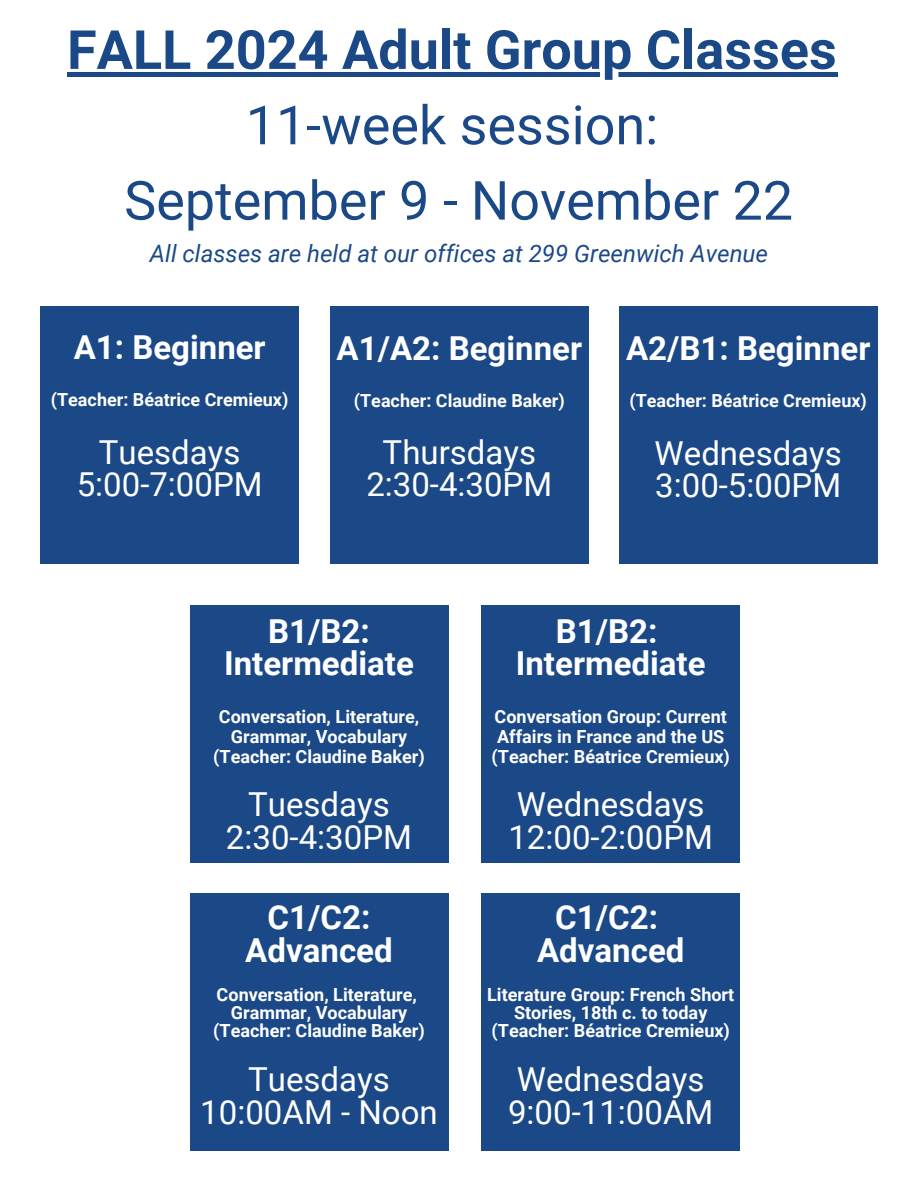
<style>
.page{position:relative;width:918px;height:1188px;background:#fff}
.page>*{position:absolute;margin:0;border:0;box-sizing:border-box;transform-origin:0 0}
.t1{font:54px/75.3px "Roboto";color:#1b4987;text-align:center}
.t2{font:33px/32.7px "Roboto";color:#fff;text-align:center}
.t3{font:700 33px/32.7px "Roboto";color:#fff;text-align:center}
.t4{font:italic 24px "Roboto";color:#1b4987}
.t5{font:700 18px/20.2px "Roboto";color:#fff;text-align:center}
.s1{font-weight:700}
</style>
<div class="page">
<div style="left:41px;top:306px;width:257px;height:257px;background:#1b4987"></div>
<div style="left:67px;top:72px;width:770px;height:5px;background:#1b4987"></div>
<div style="left:330px;top:306px;width:258px;height:257px;background:#1b4987"></div>
<div style="left:620px;top:306px;width:257px;height:257px;background:#1b4987"></div>
<div style="left:190px;top:606px;width:258px;height:257px;background:#1b4987"></div>
<div style="left:482px;top:606px;width:258px;height:257px;background:#1b4987"></div>
<div style="left:190px;top:893px;width:258px;height:257px;background:#1b4987"></div>
<div style="left:482px;top:893px;width:258px;height:257px;background:#1b4987"></div>
<h3 class="t1" style="left:67px;top:13px;width:771px"><span class="s1">FALL 2024 Adult Group Classes<br></span>11-week session:<br>September 9 - November 22</h3>
<h3 class="t4" style="left:150px;top:240px;width:620px">All classes are held at our offices at 299 Greenwich Avenue</h3>
<h1 class="t3" style="left:74px;top:331px;width:193px">A1: Beginner</h1>
<p class="t5" style="left:51px;top:390px;width:239px">(Teacher: Béatrice Cremieux)</p>
<h2 class="t2" style="left:77px;top:436px;width:187px">Tuesdays<br>5:00-7:00PM</h2>
<h1 class="t3" style="left:337px;top:333px;width:247px">A1/A2: Beginner</h1>
<p class="t5" style="left:354px;top:391px;width:212px">(Teacher: Claudine Baker)</p>
<h2 class="t2" style="left:366px;top:436px;width:187px">Thursdays<br>2:30-4:30PM</h2>
<h1 class="t3" style="left:626px;top:333px;width:246px">A2/B1: Beginner</h1>
<p class="t5" style="left:629px;top:391px;width:239px">(Teacher: Béatrice Cremieux)</p>
<h2 class="t2" style="left:655px;top:437px;width:189px;text-align:left">Wednesdays<br>3:00-5:00PM</h2>
<h1 class="t3" style="left:224px;top:615px;width:191px">B1/B2:<br>Intermediate</h1>
<p class="t5" style="left:219px;top:706px;width:202px">Conversation, Literature,<br>Grammar, Vocabulary</p>
<p class="t5" style="left:213px;top:747px;width:213px">(Teacher: Claudine Baker)</p>
<h2 class="t2" style="left:226px;top:788px;width:188px">Tuesdays<br>2:30-4:30PM</h2>
<h2 class="t3" style="left:245px;top:902px;width:149px">C1/C2:<br>Advanced</h2>
<h1 class="t5" style="left:217px;top:985px;width:202px">Conversation, Literature,</h1>
<p class="t5" style="left:231px;top:1003px;width:178px">Grammar, Vocabulary</p>
<p class="t5" style="left:213px;top:1021px;width:213px">(Teacher: Claudine Baker)</p>
<h2 class="t2" style="left:200px;top:1064px;width:239px">Tuesdays<br>10:00AM - Noon</h2>
<h1 class="t3" style="left:516px;top:615px;width:191px">B1/B2:<br>Intermediate</h1>
<p class="t5" style="left:495px;top:706px;width:234px;text-align:left">Conversation Group: Current<br>Affairs in France and the US</p>
<p class="t5" style="left:492px;top:747px;width:240px">(Teacher: Béatrice Cremieux)</p>
<p class="t2" style="left:508px;top:788px;width:206px;text-align:left">Wednesdays<br>12:00-2:00PM</p>
<h2 class="t3" style="left:537px;top:902px;width:149px">C1/C2:<br>Advanced</h2>
<h1 class="t5" style="left:487px;top:986px;width:249px;line-height:18px">Literature Group: French Short<br>Stories, 18th c. to today</h1>
<p class="t5" style="left:492px;top:1021px;width:240px">(Teacher: Béatrice Cremieux)</p>
<p class="t2" style="left:508px;top:1064px;width:207px;text-align:left">Wednesdays<br>9:00-11:00AM</p>
</div>
